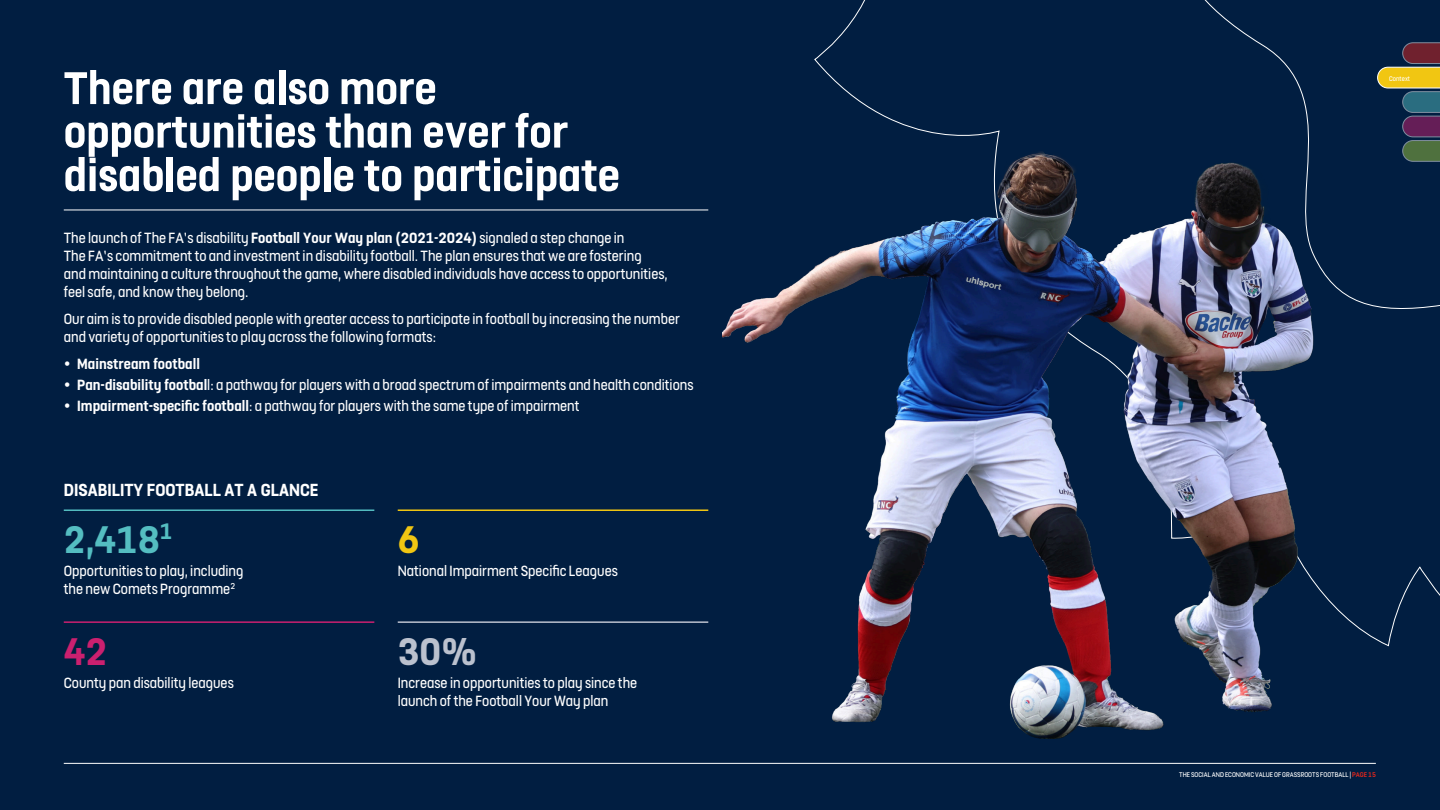
<style>
.page{position:relative;width:1440px;height:810px;background:#011e41}
.page>*{position:absolute;margin:0;border:0;box-sizing:border-box;transform-origin:0 0}
.t1{font:700 51px/43.5px "FS Dillon";color:#fff}
.t2{font:700 42.9px "FS Dillon";color:#54bdc1}
.t3{font:700 42.9px "FS Dillon";color:#bbc1ce}
.t4{font:700 42.9px "FS Dillon";color:#cb206f}
.t5{font:700 42.9px "FS Dillon";color:#f1c612}
.t6{font:700 19.5px "FS Dillon";color:#fff}
.t7{font:16.5px/18px "FS Dillon";color:#fff}
.t8{font:700 16.5px "FS Dillon";color:#fff}
.t9{font:7.65px "FS Dillon";color:#fff}
.t10{font:7.5px "FS Dillon";color:#fff}
.s1{font-weight:700}
.s2{font-weight:400}
.s3{font-weight:500;color:#e1261c}
</style>
<div class="page">
<img style="left:723px;top:150px;width:590px;height:588px">
<hr style="left:64px;top:509px;width:310px;height:2px;background:#54bdc1">
<hr style="left:64px;top:621px;width:310px;height:2px;background:#cb206f">
<hr style="left:398px;top:621px;width:310px;height:2px;background:#bbc1ce">
<hr style="left:398px;top:509px;width:310px;height:2px;background:#f1c612">
<hr style="left:64px;top:210px;width:644px;height:1px;background:#fff">
<svg style="left:1377px;top:42px;width:63px;height:120px"></svg>
<hr style="left:64px;top:763px;width:1312px;height:1px;background:#fff">
<h1 class="t1" style="left:64px;top:68px;width:558px">There are also more opportunities than ever for disabled people to participate</h1>
<p class="t10" style="left:1389px;top:75px;width:22px">Context</p>
<p class="t7" style="left:64px;top:229px;width:605px">The launch of The FA’s disability <span class="s1">Football Your Way plan (2021-2024)</span> signaled a step change in<br>The FA’s commitment to and investment in disability football. The plan ensures that we are fostering and maintaining a culture throughout the game, where disabled individuals have access to opportunities, feel safe, and know they belong.</p>
<p class="t7" style="left:64px;top:310px;width:618px">Our aim is to provide disabled people with greater access to participate in football by increasing the number and variety of opportunities to play across the following formats:</p>
<p class="t8" style="left:64px;top:356px;width:138px"><span class="s2">•</span> Mainstream football</p>
<p class="t7" style="left:64px;top:376px;width:631px">• <span class="s1">Pan-disability footbal</span>l: a pathway for players with a broad spectrum of impairments and health conditions</p>
<p class="t7" style="left:64px;top:397px;width:517px">• <span class="s1">Impairment-specific football</span>: a pathway for players with the same type of impairment</p>
<p class="t6" style="left:64px;top:480px;width:256px">DISABILITY FOOTBALL AT A GLANCE</p>
<h2 class="t2" style="left:64px;top:519px;width:110px">2,418<sup>1</sup></h2>
<h2 class="t5" style="left:398px;top:519px;width:23px">6</h2>
<p class="t7" style="left:64px;top:563px;width:181px">Opportunities to play, including the new Comets Programme<sup>2</sup></p>
<p class="t7" style="left:398px;top:563px;width:222px">National Impairment Specific Leagues</p>
<h2 class="t4" style="left:64px;top:631px;width:45px">42</h2>
<h2 class="t3" style="left:398px;top:631px;width:81px">30%</h2>
<p class="t7" style="left:64px;top:674px;width:172px">County pan disability leagues</p>
<p class="t7" style="left:398px;top:674px;width:241px">Increase in opportunities to play since the launch of the Football Your Way plan</p>
<p class="t9" style="left:1179px;top:771px;width:198px">THE SOCIAL AND ECONOMIC VALUE OF GRASSROOTS FOOTBALL | <span class="s3">PAGE 15</span></p>
</div>
